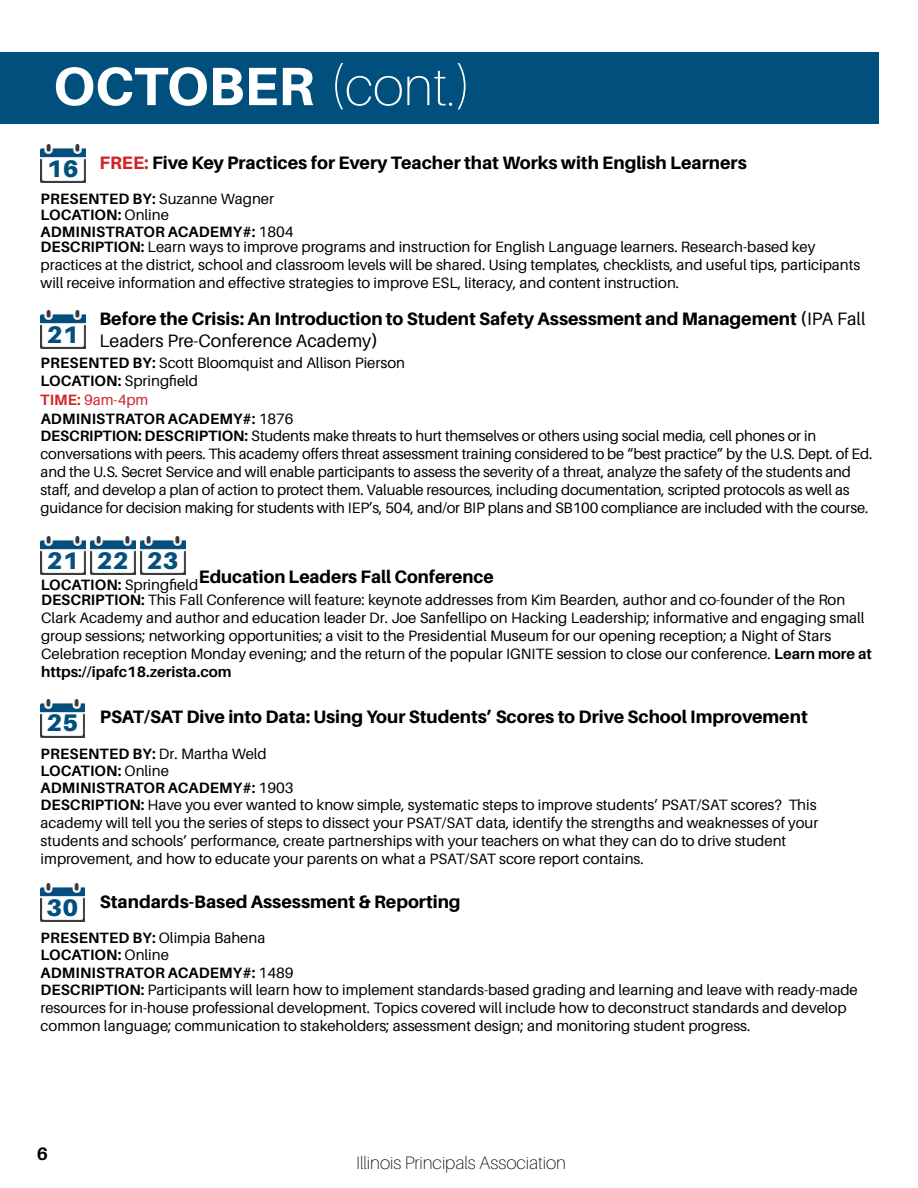
<style>
.page{position:relative;width:918px;height:1188px;background:#fff}
.page>*{position:absolute;margin:0;border:0;box-sizing:border-box;transform-origin:0 0}
.t1{font:800 54px "Aileron";color:#fff}
.t2{font:900 24px "Aileron";color:#044f7e}
.t3{font:900 24px "Aileron";color:#004f7d}
.t4{font:800 18px/21.6px "Aileron";color:#000}
.t5{font:100 18px "Aileron";color:#000}
.t6{font:700 18px "Aileron";color:#000}
.t7{font:15px/18px "Aileron";color:#000}
.t8{font:700 15px "Aileron";letter-spacing:.01em;color:#000}
.t9{font:15px "Aileron";color:#d2232a}
.s1{font-weight:100}
.s2{color:#d2232a}
.s3{font-weight:700}
.s4{font-weight:400}
</style>
<div class="page">
<img style="left:40px;top:699px;width:45px;height:38px">
<img style="left:40px;top:883px;width:45px;height:38px">
<img style="left:41px;top:144px;width:44px;height:38px">
<img style="left:41px;top:310px;width:44px;height:38px">
<img style="left:41px;top:536px;width:44px;height:38px">
<img style="left:91px;top:536px;width:44px;height:38px">
<img style="left:141px;top:536px;width:44px;height:38px">
<div style="left:0;top:53px;width:878px;height:71px;background:#004f7d"></div>
<h1 class="t1" style="left:53px;top:56px;width:420px">OCTOBER <span class="s1">(cont.)</span></h1>
<h2 class="t3" style="left:47px;top:154px;width:33px">16</h2>
<p class="t4" style="left:99px;top:152px;width:649px"><span class="s2">FREE:</span> Five Key Practices for Every Teacher that Works with English Learners</p>
<p class="t7" style="left:41px;top:190px;width:235px"><span class="s3">PRESENTED BY:</span> Suzanne Wagner</p>
<p class="t8" style="left:41px;top:207px;width:130px">LOCATION: <span class="s4">Online</span></p>
<p class="t8" style="left:41px;top:224px;width:254px">ADMINISTRATOR ACADEMY#: <span class="s4">1804</span></p>
<p class="t7" style="left:41px;top:238px;width:821px"><span class="s3">DESCRIPTION:</span> Learn ways to improve programs and instruction for English Language learners. Research-based key practices at the district, school and classroom levels will be shared. Using templates, checklists, and useful tips, participants will receive information and effective strategies to improve ESL, literacy, and content instruction.</p>
<h2 class="t2" style="left:47px;top:320px;width:33px">21</h2>
<p class="t4" style="left:99px;top:308px;width:768px">Before the Crisis: An Introduction to Student Safety Assessment and Management (<span class="s4">IPA Fall<br>Leaders Pre-Conference Academy</span>)</p>
<p class="t7" style="left:41px;top:354px;width:366px"><span class="s3">PRESENTED BY:</span> Scott Bloomquist and Allison Pierson</p>
<p class="t7" style="left:41px;top:372px;width:159px"><span class="s3">LOCATION:</span> Springfield</p>
<p class="t9" style="left:40px;top:391px;width:110px"><span class="s3">TIME:</span> 9am-4pm</p>
<p class="t8" style="left:41px;top:410px;width:254px">ADMINISTRATOR ACADEMY#: <span class="s4">1876</span></p>
<p class="t7" style="left:41px;top:427px;width:833px"><span class="s3">DESCRIPTION: DESCRIPTION:</span> Students make threats to hurt themselves or others using social media, cell phones or in conversations with peers. This academy offers threat assessment training considered to be “best practice” by the U.S. Dept. of Ed. and the U.S. Secret Service and will enable participants to assess the severity of a threat, analyze the safety of the students and staff, and develop a plan of action to protect them. Valuable resources, including documentation, scripted protocols as well as guidance for decision making for students with IEP’s, 504, and/or BIP plans and SB100 compliance are included with the course.</p>
<h2 class="t2" style="left:47px;top:546px;width:133px">21 22 23</h2>
<p class="t4" style="left:199px;top:566px;width:296px">Education Leaders Fall Conference</p>
<p class="t7" style="left:41px;top:576px;width:159px"><span class="s3">LOCATION:</span> Springfield</p>
<p class="t7" style="left:41px;top:591px;width:832px"><span class="s3">DESCRIPTION:</span> This Fall Conference will feature: keynote addresses from Kim Bearden, author and co-founder of the Ron Clark Academy and author and education leader Dr. Joe Sanfellipo on Hacking Leadership; informative and engaging small group sessions; networking opportunities; a visit to the Presidential Museum for our opening reception; a Night of Stars Celebration reception Monday evening; and the return of the popular IGNITE session to close our conference. <span class="s3">Learn more at https://ipafc18.zerista.com</span></p>
<p class="t4" style="left:100px;top:706px;width:709px">PSAT/SAT Dive into Data: Using Your Students’ Scores to Drive School Improvement</p>
<h2 class="t3" style="left:47px;top:709px;width:33px">25</h2>
<p class="t7" style="left:41px;top:745px;width:228px"><span class="s3">PRESENTED BY:</span> Dr. Martha Weld</p>
<p class="t8" style="left:41px;top:763px;width:130px">LOCATION: <span class="s4">Online</span></p>
<p class="t8" style="left:41px;top:780px;width:254px">ADMINISTRATOR ACADEMY#: <span class="s4">1903</span></p>
<p class="t7" style="left:41px;top:796px;width:779px"><span class="s3">DESCRIPTION:</span> Have you ever wanted to know simple, systematic steps to improve students’ PSAT/SAT scores? This academy will tell you the series of steps to dissect your PSAT/SAT data, identify the strengths and weaknesses of your students and schools’ performance, create partnerships with your teachers on what they can do to drive student improvement, and how to educate your parents on what a PSAT/SAT score report contains.</p>
<h2 class="t3" style="left:47px;top:893px;width:33px">30</h2>
<p class="t4" style="left:100px;top:890px;width:362px">Standards-Based Assessment &amp; Reporting</p>
<p class="t7" style="left:41px;top:929px;width:226px"><span class="s3">PRESENTED BY:</span> Olimpia Bahena</p>
<p class="t8" style="left:41px;top:947px;width:130px">LOCATION: <span class="s4">Online</span></p>
<p class="t8" style="left:41px;top:964px;width:254px">ADMINISTRATOR ACADEMY#: <span class="s4">1489</span></p>
<p class="t7" style="left:41px;top:981px;width:819px"><span class="s3">DESCRIPTION:</span> Participants will learn how to implement standards-based grading and learning and leave with ready-made resources for in-house professional development. Topics covered will include how to deconstruct standards and develop common language; communication to stakeholders; assessment design; and monitoring student progress.</p>
<p class="t6" style="left:37px;top:1144px;width:13px">6</p>
<p class="t5" style="left:356px;top:1153px;width:211px">Illinois Principals Association</p>
</div>
